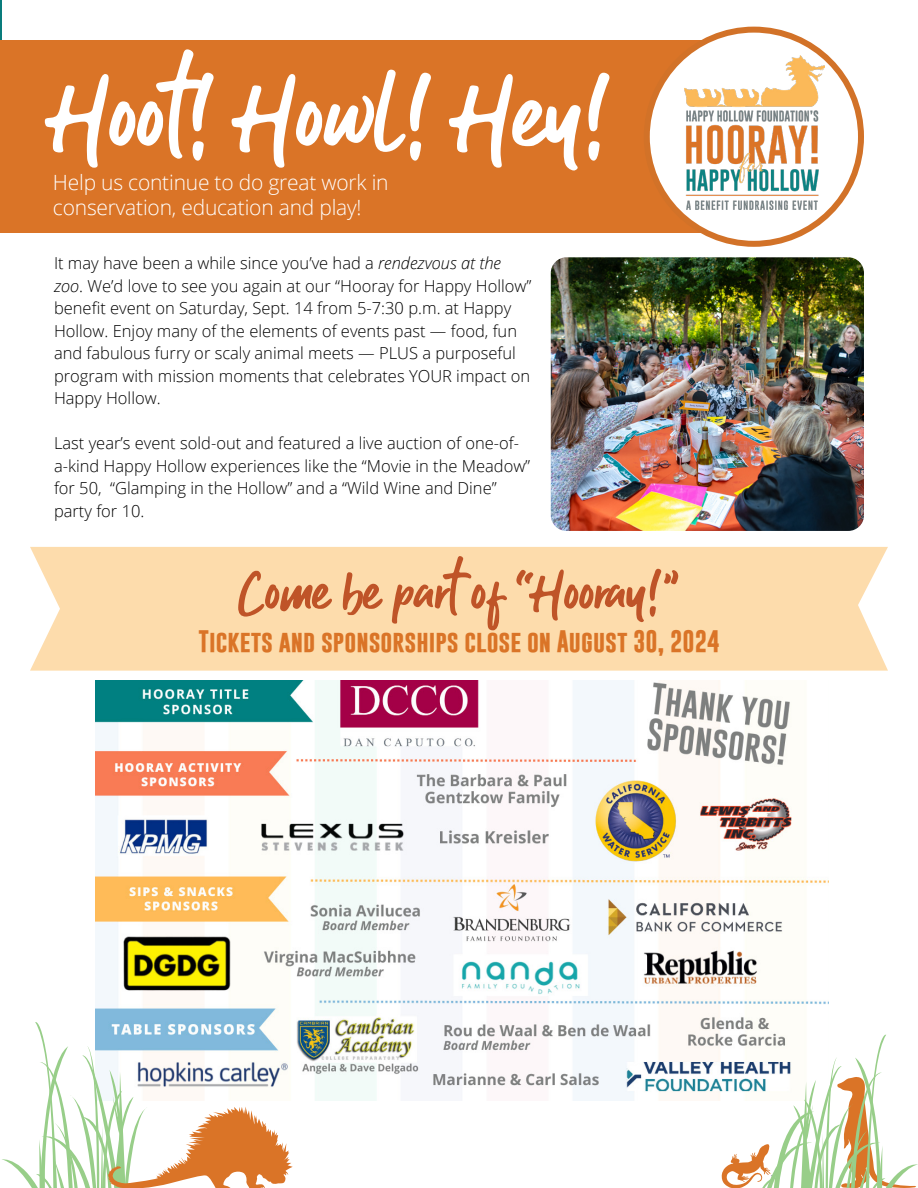
<style>
.page{position:relative;width:918px;height:1188px;background:#fff}
.page>*{position:absolute;margin:0;border:0;box-sizing:border-box;transform-origin:0 0}
.t1{font:101.7px "Guthen Bloots Personal Use";color:#fff}
.t2{font:55.5px "Guthen Bloots Personal Use";color:#bf5428}
.t3{font:700 22.5px "Gobold";color:#da7427}
.t4{font:300 21px/25.2px "Open Sans";letter-spacing:-.01em;color:#fff}
.t5{font:300 16.5px/22.5px "Open Sans";color:#000}
.s1{font-style:italic}
</style>
<div class="page">
<img style="left:95px;top:680px;width:733px;height:420px">
<hr style="left:0;top:0;width:1px;height:177px;background:#097c7c">
<div style="left:30px;top:547px;width:858px;height:124px;background:#fddcac"></div>
<div style="left:0;top:40px;width:789px;height:193px;background:#da7427"></div>
<div style="left:647px;top:30px;width:214px;height:214px;background:#fff;border-radius:50%"></div>
<div style="left:644px;top:27px;width:220px;height:220px;border:6px solid #d27228;border-radius:50%"></div>
<img style="left:684px;top:55px;width:140px;height:154px">
<img style="left:551px;top:257px;width:313px;height:274px">
<svg style="left:2px;top:1012px;width:291px;height:176px"></svg>
<svg style="left:721px;top:1025px;width:197px;height:163px"></svg>
<h1 class="t1" style="left:54px;top:48px;width:561px">Hoot! Howl! Hey!</h1>
<p class="t4" style="left:53px;top:169px;width:337px">Help us continue to do great work in conservation, education and play!</p>
<p class="t5" style="left:54px;top:251px;width:479px">It may have been a while since you’ve had a <span class="s1">rendezvous at the zoo</span>. We’d love to see you again at our “Hooray for Happy Hollow” benefit event on Saturday, Sept. 14 from 5-7:30 p.m. at Happy Hollow. Enjoy many of the elements of events past — food, fun and fabulous furry or scaly animal meets — PLUS a purposeful program with mission moments that celebrates YOUR impact on Happy Hollow.</p>
<p class="t5" style="left:54px;top:431px;width:478px">Last year’s event sold-out and featured a live auction of one-of&shy;a-kind Happy Hollow experiences like the “Movie in the Meadow” for 50, “Glamping in the Hollow” and a “Wild Wine and Dine” party for 10.</p>
<h2 class="t2" style="left:239px;top:555px;width:442px">Come be part of “Hooray!”</h2>
<h3 class="t3" style="left:199px;top:626px;width:522px">Tickets and sponsorships close on August 30, 2024</h3>
</div>
